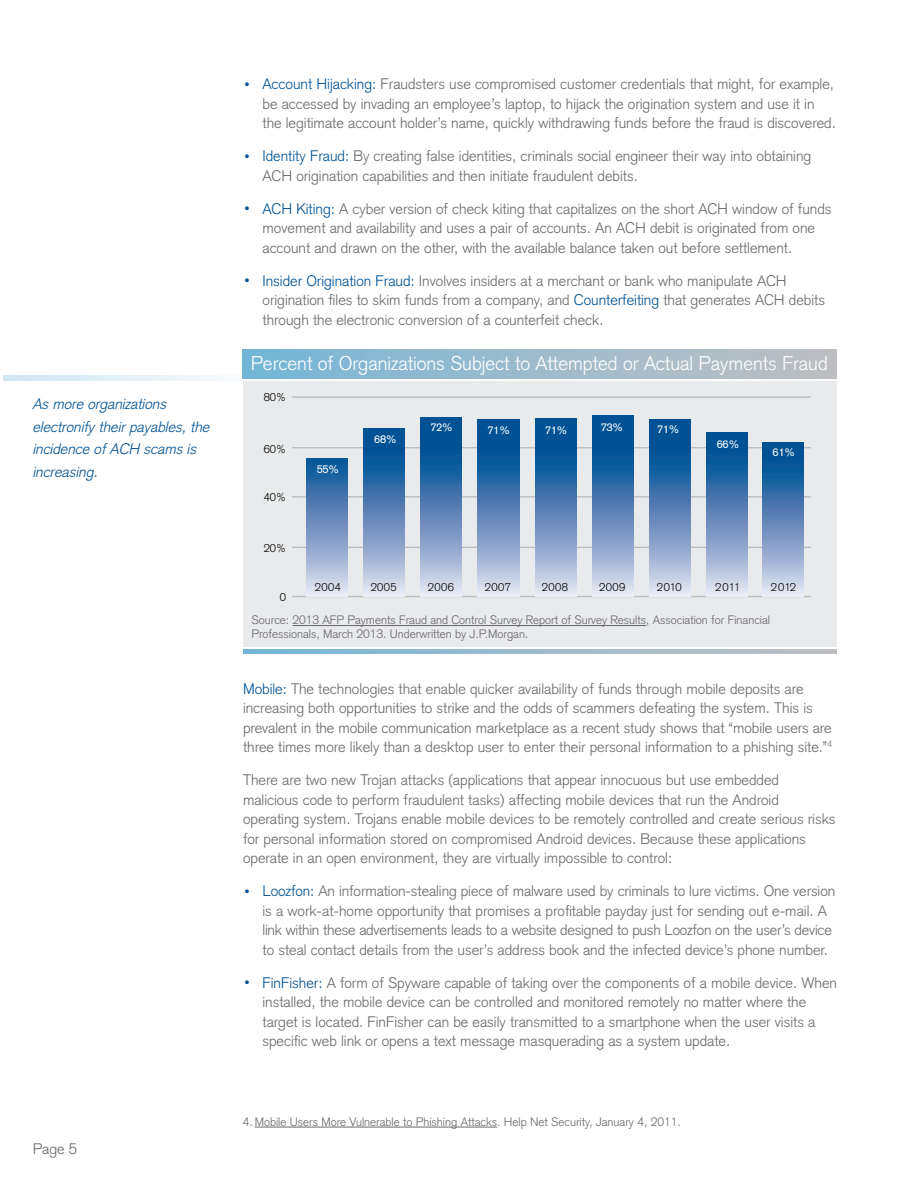
<style>
.page{position:relative;width:918px;height:1188px;background:#fff}
.page>*{position:absolute;margin:0;border:0;box-sizing:border-box;transform-origin:0 0}
.Table_Title{font:300 19.5px "Akzidenz Grotesk";color:#fff}
.Bullet{font:300 15px/19.5px "Akzidenz Grotesk";color:#69696c}
.Body{font:300 15px/19.5px "Akzidenz Grotesk";color:#69696c}
.Bullet_Last{font:300 15px/19.5px "Akzidenz Grotesk";color:#69696c}
.Call_out{font:italic 300 15px/22.5px "Akzidenz Grotesk";color:#005294}
.t1{font:300 12px/13.5px "Akzidenz Grotesk";color:#69696c}
.t2{font:300 11.1px "Akzidenz Grotesk";letter-spacing:.04em;color:#000}
.t3{font:11.1px "Akzidenz Grotesk";letter-spacing:-.04em;color:#fff}
.s1{font-size:10.5px;color:#005294}
.s2{color:#005294}
</style>
<div class="page">
<svg style="left:3px;top:375px;width:273px;height:5px"></svg>
<hr style="left:255px;top:1127px;width:242px;height:1px;background:#69696c">
<div style="left:243px;top:382px;width:593px;height:265px;background:#e9eaeb"></div>
<svg style="left:243px;top:649px;width:594px;height:5px;background:#9bbacc"></svg>
<hr style="left:293px;top:625px;width:353px;height:1px;background:#69696c">
<hr style="left:292px;top:596px;width:519px;height:1px;background:#bcbdc0">
<hr style="left:292px;top:547px;width:519px;height:1px;background:#bcbdc0">
<hr style="left:292px;top:496px;width:519px;height:2px;background:#bcbdc0">
<hr style="left:292px;top:447px;width:519px;height:1px;background:#bcbdc0">
<hr style="left:292px;top:396px;width:519px;height:2px;background:#bcbdc0">
<div style="left:307px;top:459px;width:41px;height:137px;background:linear-gradient(to bottom,#034c94,#e4e0f0)"></div>
<svg style="left:364px;top:428px;width:41px;height:168px;background:#5f89b9"></svg>
<svg style="left:421px;top:417px;width:41px;height:179px;background:#5986b7"></svg>
<svg style="left:478px;top:419px;width:41px;height:177px;background:#5a86b7"></svg>
<svg style="left:535px;top:418px;width:41px;height:178px;background:#5986b7"></svg>
<svg style="left:592px;top:416px;width:41px;height:180px;background:#5886b7"></svg>
<svg style="left:649px;top:419px;width:41px;height:177px;background:#5a86b7"></svg>
<svg style="left:706px;top:432px;width:41px;height:164px;background:#618bba"></svg>
<svg style="left:762px;top:442px;width:41px;height:154px;background:#618bba"></svg>
<div style="left:242px;top:350px;width:594px;height:28px;background:linear-gradient(to right,#76b6d7,#c1bfc1)"></div>
<p class="Call_out" style="left:32px;top:393px;width:182px">Asmore organizations electronify theirpayables,the incidence ofACH scamsis increasing.</p>
<p class="Body" style="left:33px;top:1139px;width:46px">Page 5</p>
<p class="Bullet" style="left:262px;top:75px;width:575px;text-indent:-18px"><span class="s1">•</span> <span class="s2">Account Hijacking:</span> Fraudsters use compromised customer credentials that might, for example, be accessed by invading an employee’s laptop, to hijack the origination system and use it in the legitimate account holder’s name, quickly withdrawing funds before the fraud is discovered.</p>
<p class="Bullet" style="left:262px;top:147px;width:550px;text-indent:-18px"><span class="s1">•</span> <span class="s2">Identity Fraud:</span> By creating false identities, criminals social engineer their way into obtaining<br>ACH origination capabilities and then initiate fraudulent debits.</p>
<p class="Bullet" style="left:262px;top:199px;width:570px;text-indent:-18px"><span class="s1">•</span> <span class="s2">ACH Kiting:</span> A cyber version of check kiting that capitalizes on the short ACH window of funds movement and availability and uses a pair of accounts. An ACH debit is originated from one account and drawn on the other, with the available balance taken out before settlement.</p>
<p class="Bullet" style="left:262px;top:271px;width:564px;text-indent:-18px"><span class="s1">•</span> <span class="s2">Insider Origination Fraud:</span> Involves insiders at a merchant or bank who manipulate ACH origination files to skim funds from a company, and <span class="s2">Counterfeiting</span> that generates ACH debits through the electronic conversion of a counterfeit check.</p>
<p class="Table_Title" style="left:251px;top:352px;width:579px">Percent of Organizations Subject to Attempted or Actual Payments Fraud</p>
<p class="t2" style="left:264px;top:390px;width:24px">80%</p>
<p class="t2" style="left:264px;top:443px;width:24px">60%</p>
<p class="t2" style="left:264px;top:491px;width:24px">40%</p>
<p class="t2" style="left:264px;top:542px;width:24px">20%</p>
<p class="t2" style="left:280px;top:590px;width:8px">0</p>
<p class="t3" style="left:317px;top:463px;width:24px">55%</p>
<p class="t3" style="left:374px;top:432px;width:24px">68%</p>
<p class="t3" style="left:430px;top:420px;width:24px">72%</p>
<p class="t3" style="left:488px;top:423px;width:24px">71%</p>
<p class="t3" style="left:545px;top:423px;width:24px">71%</p>
<p class="t3" style="left:601px;top:421px;width:24px">73%</p>
<p class="t3" style="left:657px;top:422px;width:24px">71%</p>
<p class="t3" style="left:717px;top:438px;width:24px">66%</p>
<p class="t2" style="left:315px;top:580px;width:28px">2004</p>
<p class="t2" style="left:371px;top:580px;width:28px">2005</p>
<p class="t2" style="left:428px;top:580px;width:28px">2006</p>
<p class="t2" style="left:485px;top:580px;width:28px">2007</p>
<p class="t2" style="left:542px;top:580px;width:28px">2008</p>
<p class="t2" style="left:599px;top:580px;width:28px">2009</p>
<p class="t2" style="left:657px;top:580px;width:26px">2010</p>
<p class="t2" style="left:715px;top:580px;width:27px">2011</p>
<p class="t3" style="left:773px;top:446px;width:24px">61%</p>
<p class="t2" style="left:771px;top:580px;width:27px">2012</p>
<p class="t1" style="left:251px;top:613px;width:520px">Source: 2013 AFP Payments Fraud and Control Survey Report of Survey Results, Association for Financial<br>Professionals, March 2013. Underwritten by J.P.Morgan.</p>
<p class="Body" style="left:243px;top:679px;width:591px"><span class="s2">Mobile:</span> The technologies that enable quicker availability of funds through mobile deposits are increasing both opportunities to strike and the odds of scammers defeating the system. This is prevalent in the mobile communication marketplace as a recent study shows that “mobile users are three times more likely than a desktop user to enter their personal information to a phishing site.”<sup>4</sup></p>
<p class="Body" style="left:243px;top:771px;width:594px">There are two new Trojan attacks (applications that appear innocuous but use embedded malicious code to perform fraudulent tasks) affecting mobile devices that run the Android operating system. Trojans enable mobile devices to be remotely controlled and create serious risks for personal information stored on compromised Android devices. Because these applications operate in an open environment, they are virtually impossible to control:</p>
<p class="Bullet" style="left:262px;top:882px;width:574px;text-indent:-18px"><span class="s1">•</span> <span class="s2">Loozfon:</span> An information-stealing piece of malware used by criminals to lure victims. One version is a work-at-home opportunity that promises a profitable payday just for sending out e-mail. A link within these advertisements leads to a website designed to push Loozfon on the user’s device to steal contact details from the user’s address book and the infected device’s phone number.</p>
<p class="Bullet_Last" style="left:262px;top:973px;width:576px;text-indent:-18px"><span class="s1">•</span> <span class="s2">FinFisher:</span> A form of Spyware capable of taking over the components of a mobile device. When installed, the mobile device can be controlled and monitored remotely no matter where the target is located. FinFisher can be easily transmitted to a smartphone when the user visits a specific web link or opens a text message masquerading as a system update.</p>
<p class="t1" style="left:243px;top:1115px;width:440px">4. Mobile Users More Vulnerable to Phishing Attacks. Help Net Security, January 4, 2011.</p>
</div>
